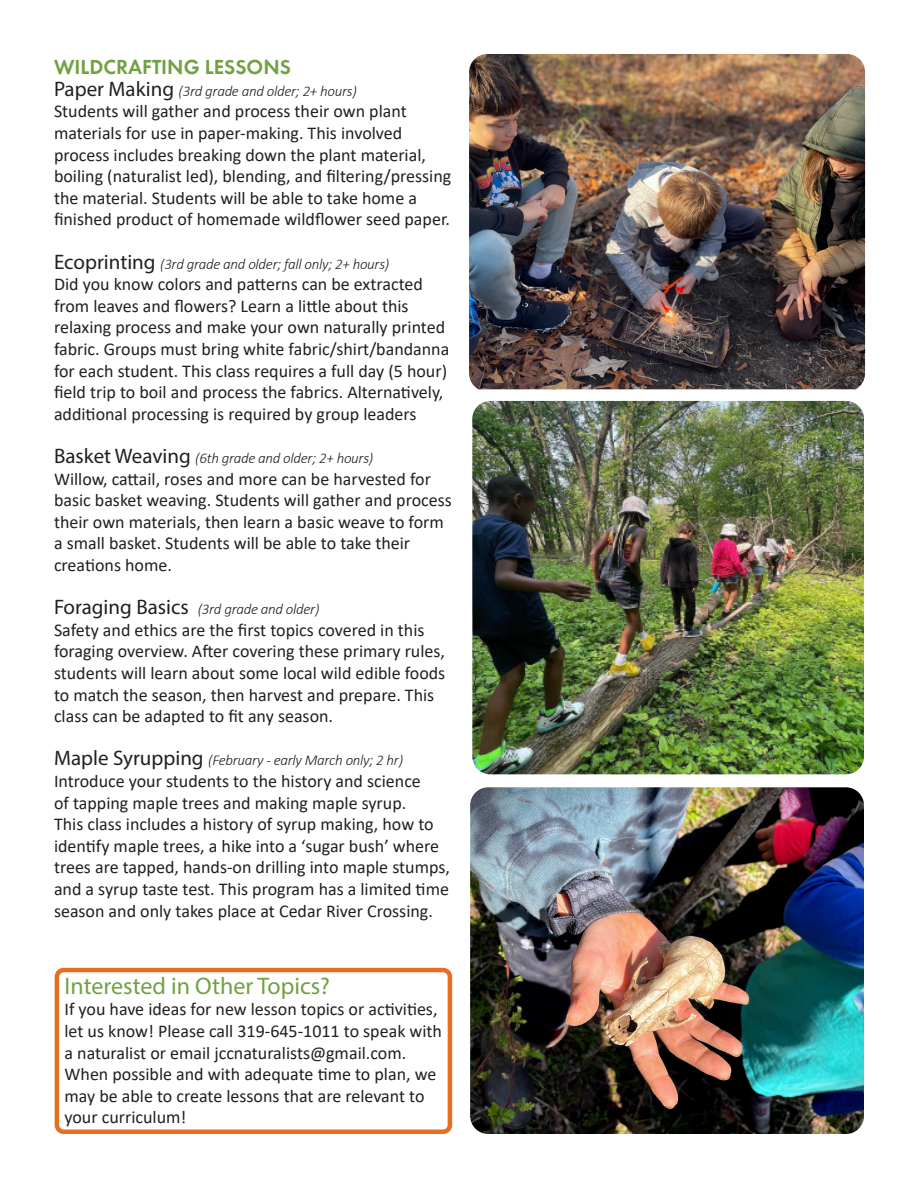
<style>
.page{position:relative;width:918px;height:1188px;background:#fff}
.page>*{position:absolute;margin:0;border:0;box-sizing:border-box;transform-origin:0 0}
.t1{font:24px "Myriad Pro";color:#71a142}
.t2{font:600 21px "Futura Round";color:#71a142}
.t3{font:18px/21.6px "Calibri";color:#231f20}
.t4{font:italic 300 15px "Calibri";letter-spacing:-.02em;color:#231f20}
.s1{font-family:"Myriad Pro";font-weight:400;font-style:normal;font-size:21px}
</style>
<div class="page">
<img style="left:472px;top:401px;width:392px;height:373px">
<img style="left:470px;top:787px;width:394px;height:347px">
<div style="left:55px;top:968px;width:397px;height:166px;border:4px solid #e76e1e;border-radius:7px"></div>
<img style="left:469px;top:54px;width:396px;height:335px">
<p class="t2" style="left:54px;top:51px;width:238px">WILDCRAFTING LESSONS</p>
<p class="t4" style="left:54px;top:82px;width:304px"><span class="s1">Paper Making</span> (3rd grade and older; 2+ hours)</p>
<p class="t3" style="left:54px;top:100px;width:399px">Students will gather and process their own plant materials for use in paper-making. This involved process includes breaking down the plant material, boiling (naturalist led), blending, and filtering/pressing the material. Students will be able to take home a finished product of homemade wildflower seed paper.</p>
<p class="t4" style="left:54px;top:254px;width:337px"><span class="s1">Ecoprinting</span> (3rd grade and older; fall only; 2+ hours)</p>
<p class="t3" style="left:54px;top:273px;width:397px">Did you know colors and patterns can be extracted from leaves and flowers? Learn a little about this relaxing process and make your own naturally printed fabric. Groups must bring white fabric/shirt/bandanna for each student. This class requires a full day (5 hour) field trip to boil and process the fabrics. Alternatively, additional processing is required by group leaders</p>
<p class="t4" style="left:54px;top:449px;width:321px"><span class="s1">Basket Weaving</span> (6th grade and older; 2+ hours)</p>
<p class="t3" style="left:54px;top:467px;width:399px">Willow, cattail, roses and more can be harvested for basic basket weaving. Students will gather and process their own materials, then learn a basic weave to form a small basket. Students will be able to take their creations home.</p>
<p class="t4" style="left:54px;top:600px;width:267px"><span class="s1">Foraging Basics</span> (3rd grade and older)</p>
<p class="t3" style="left:54px;top:619px;width:393px">Safety and ethics are the first topics covered in this foraging overview. After covering these primary rules, students will learn about some local wild edible foods to match the season, then harvest and prepare. This class can be adapted to fit any season.</p>
<p class="t4" style="left:54px;top:751px;width:351px"><span class="s1">Maple Syrupping</span> (February - early March only; 2 hr)</p>
<p class="t3" style="left:54px;top:770px;width:397px">Introduce your students to the history and science<br>of tapping maple trees and making maple syrup.<br>This class includes a history of syrup making, how to identify maple trees, a hike into a ‘sugar bush’ where trees are tapped, hands-on drilling into maple stumps, and a syrup taste test. This program has a limited time season and only takes place at Cedar River Crossing.</p>
<p class="t1" style="left:65px;top:971px;width:267px">Interested in Other Topics?</p>
<p class="t3" style="left:65px;top:998px;width:379px">If you have ideas for new lesson topics or activities, let us know! Please call 319-645-1011 to speak with a naturalist or email jccnaturalists@gmail.com.<br>When possible and with adequate time to plan, we may be able to create lessons that are relevant to your curriculum!</p>
</div>
